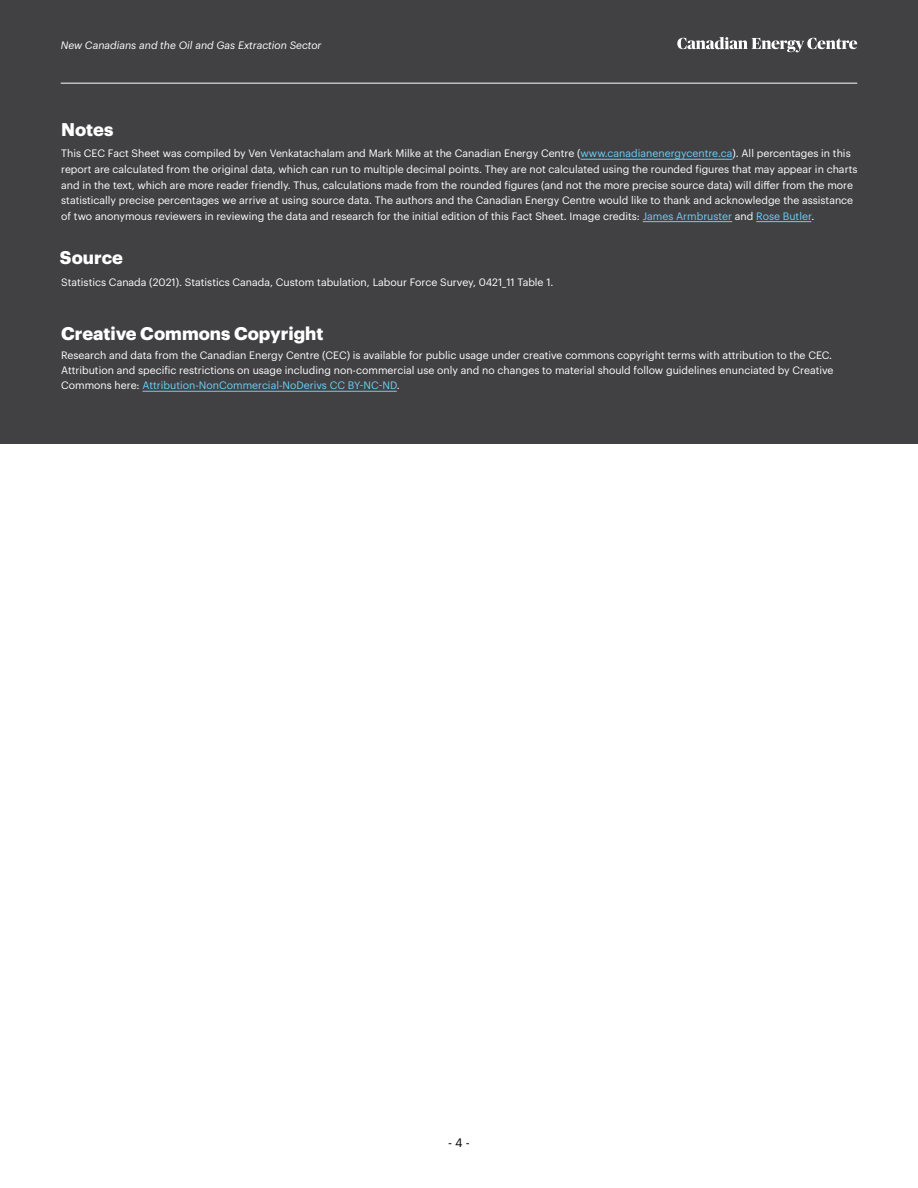
<style>
.page{position:relative;width:918px;height:1188px;background:#fff}
.page>*{position:absolute;margin:0;border:0;box-sizing:border-box;transform-origin:0 0}
.t1{font:700 18px "Graphik";color:#fff}
.t2{font:12px "Graphik";color:#000}
.t3{font:10.5px/15.6px "Graphik";color:#fff}
.t4{font:italic 10.5px "Graphik";color:#fff}
.s1{color:#6dcff6}
</style>
<div class="page">
<div style="left:0;top:0;width:918px;height:444px;background:#414042"></div>
<hr style="left:581px;top:159px;width:151px;height:1px;background:#6dcff6">
<hr style="left:643px;top:221px;width:89px;height:1px;background:#6dcff6">
<hr style="left:756px;top:221px;width:55px;height:1px;background:#6dcff6">
<hr style="left:143px;top:391px;width:254px;height:1px;background:#6dcff6">
<svg style="left:677px;top:37px;width:180px;height:15px"></svg>
<hr style="left:61px;top:83px;width:796px;height:1px;background:#fff">
<p class="t4" style="left:61px;top:37px;width:262px">New Canadians and the Oil and Gas Extraction Sector</p>
<h1 class="t1" style="left:61px;top:115px;width:54px">Notes</h1>
<p class="t3" style="left:61px;top:145px;width:798px">This CEC Fact Sheet was compiled by Ven Venkatachalam and Mark Milke at the Canadian Energy Centre (<span class="s1">www.canadianenergycentre.ca</span>). All percentages in this report are calculated from the original data, which can run to multiple decimal points. They are not calculated using the rounded figures that may appear in charts and in the text, which are more reader friendly. Thus, calculations made from the rounded figures (and not the more precise source data) will differ from the more statistically precise percentages we arrive at using source data. The authors and the Canadian Energy Centre would like to thank and acknowledge the assistance of two anonymous reviewers in reviewing the data and research for the initial edition of this Fact Sheet. Image credits: <span class="s1">James Armbruster</span> and <span class="s1">Rose Butler</span>.</p>
<h1 class="t1" style="left:60px;top:244px;width:65px">Source</h1>
<p class="t3" style="left:61px;top:274px;width:494px">Statistics Canada (2021). Statistics Canada, Custom tabulation, Labour Force Survey, 0421_11 Table 1.</p>
<h1 class="t1" style="left:61px;top:319px;width:264px">Creative Commons Copyright</h1>
<p class="t3" style="left:61px;top:347px;width:774px;line-height:15px">Research and data from the Canadian Energy Centre (CEC) is available for public usage under creative commons copyright terms with attribution to the CEC.<br>Attribution and specific restrictions on usage including non-commercial use only and no changes to material should follow guidelines enunciated by Creative<br>Commons here: <span class="s1">Attribution-NonCommercial-NoDerivs CC BY-NC-ND</span>.</p>
<p class="t2" style="left:448px;top:1134px;width:23px">- 4 -</p>
</div>
